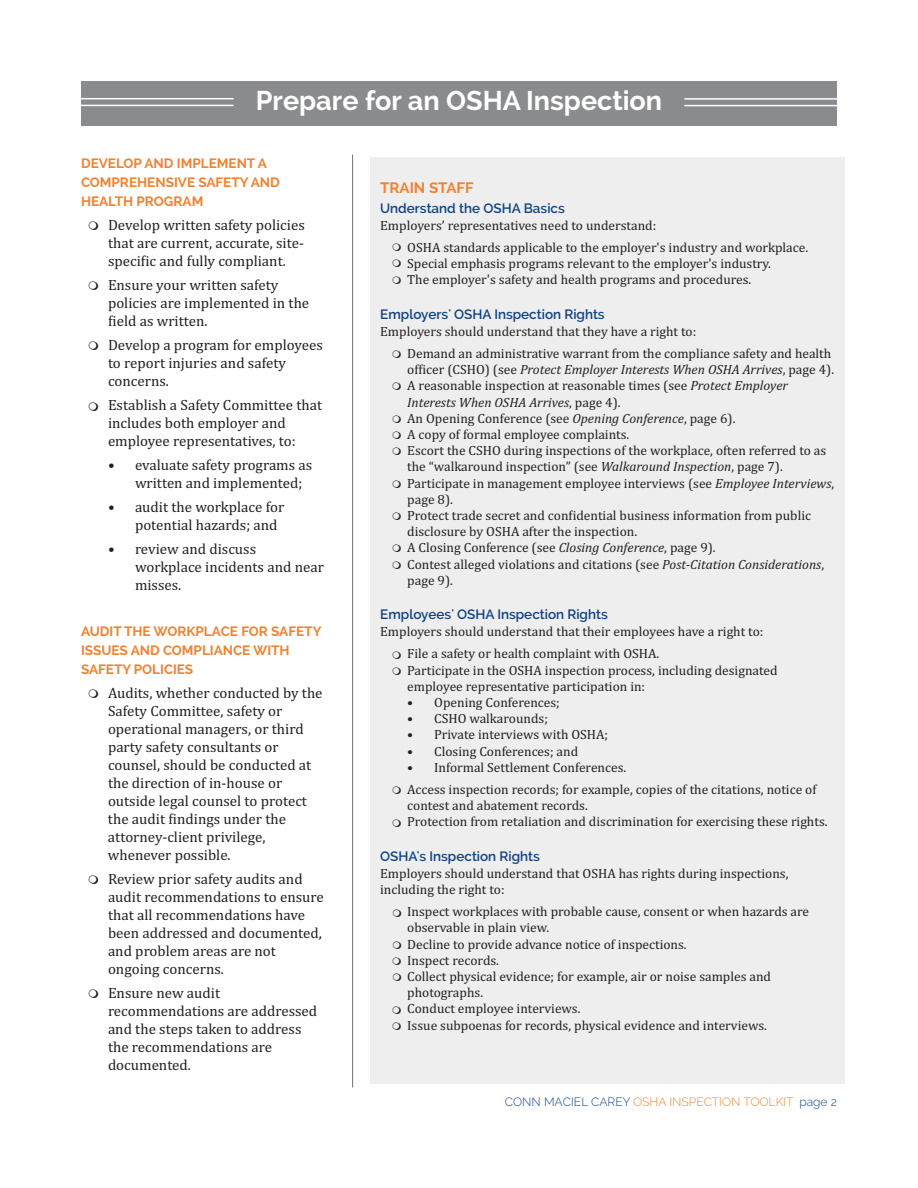
<style>
.page{position:relative;width:918px;height:1188px;background:#fff}
.page>*{position:absolute;margin:0;border:0;box-sizing:border-box;transform-origin:0 0}
.t1{font:700 27px "Raleway";color:#fff}
.t2{font:15px/18px "Cambria";color:#231f20}
.t3{font:700 15px "Raleway";color:#f28230}
.t4{font:13.5px/16.2px "Cambria";color:#231f20}
.t5{font:700 13.5px/19px "Raleway";color:#f28230}
.t6{font:600 13.5px "Raleway";color:#0e4285}
.t7{font:300 12px "Raleway";color:#f28230}
.s1{font-style:italic}
.s2{color:#0e4285}
</style>
<div class="page">
<div style="left:81px;top:81px;width:756px;height:45px;background:#898b8e"></div>
<div style="left:370px;top:157px;width:475px;height:926px;background:#eeeeef"></div>
<hr style="left:352px;top:155px;width:1px;height:932px;background:#6f7073">
<hr style="left:81px;top:98px;width:153px;height:1px;background:#fff">
<hr style="left:81px;top:105px;width:153px;height:1px;background:#fff">
<hr style="left:684px;top:98px;width:153px;height:2px;background:#fff">
<hr style="left:684px;top:105px;width:153px;height:1px;background:#fff">
<h1 class="t1" style="left:256px;top:91px;width:408px">Prepare for an OSHA Inspection</h1>
<p class="t5" style="left:81px;top:155px;width:200px">DEVELOP AND IMPLEMENT A<br>COMPREHENSIVE SAFETY AND<br>HEALTH PROGRAM</p>
<p class="t2" style="left:108px;top:216px;width:198px;text-align:justify">Develop written safety policies that are current, accurate, site&shy;specific and fully compliant.</p>
<p class="t2" style="left:108px;top:276px;width:203px">Ensure your written safety policies are implemented in the field as written.</p>
<p class="t2" style="left:108px;top:336px;width:216px">Develop a program for employees to report injuries and safety concerns.</p>
<p class="t2" style="left:108px;top:396px;width:216px">Establish a Safety Committee that includes both employer and employee representatives, to:</p>
<p class="t2" style="left:135px;top:456px;width:179px;text-indent:-27px">• evaluate safety programs as written and implemented;</p>
<p class="t2" style="left:135px;top:498px;width:151px;text-indent:-27px">• audit the workplace for potential hazards; and</p>
<p class="t2" style="left:135px;top:540px;width:190px;text-indent:-27px">• review and discuss workplace incidents and near misses.</p>
<p class="t5" style="left:81px;top:623px;width:242px">AUDIT THE WORKPLACE FOR SAFETY<br>ISSUES AND COMPLIANCE WITH<br>SAFETY POLICIES</p>
<p class="t2" style="left:108px;top:684px;width:216px">Audits, whether conducted by the<br>Safety Committee, safety or operational managers, or third party safety consultants or counsel, should be conducted at the direction of in-house or outside legal counsel to protect the audit findings under the attorney-client privilege, whenever possible.</p>
<p class="t2" style="left:108px;top:870px;width:217px">Review prior safety audits and audit recommendations to ensure that all recommendations have been addressed and documented, and problem areas are not ongoing concerns.</p>
<p class="t2" style="left:108px;top:984px;width:211px">Ensure new audit recommendations are addressed and the steps taken to address the recommendations are documented.</p>
<p class="t3" style="left:380px;top:182px;width:95px">TRAIN STAFF</p>
<p class="t6" style="left:380px;top:203px;width:186px">Understand the OSHA Basics</p>
<p class="t4" style="left:407px;top:214px;width:402px;line-height:22.2px;text-indent:-27px">Employers’ representatives need to understand:<br>OSHA standards applicable to the employer's industry and workplace.</p>
<p class="t4" style="left:407px;top:255px;width:365px">Special emphasis programs relevant to the employer's industry.<br>The employer's safety and health programs and procedures.</p>
<p class="t6" style="left:380px;top:309px;width:226px">Employers' OSHA Inspection Rights</p>
<p class="t4" style="left:407px;top:320px;width:426px;line-height:22.2px;text-indent:-27px">Employers should understand that they have a right to:<br>Demand an administrative warrant from the compliance safety and health</p>
<p class="t4" style="left:407px;top:361px;width:429px">officer (CSHO) (see <span class="s1">Protect Employer Interests When OSHA Arrives</span>, page 4).<br>A reasonable inspection at reasonable times (see <span class="s1">Protect Employer Interests When OSHA Arrives</span>, page 4).<br>An Opening Conference (see <span class="s1">Opening Conference</span>, page 6).<br>A copy of formal employee complaints.<br>Escort the CSHO during inspections of the workplace, often referred to as the “walkaround inspection” (see <span class="s1">Walkaround Inspection</span>, page 7).<br>Participate in management employee interviews (see <span class="s1">Employee Interviews</span>, page 8).<br>Protect trade secret and confidential business information from public disclosure by OSHA after the inspection.<br>A Closing Conference (see <span class="s1">Closing Conference</span>, page 9).<br>Contest alleged violations and citations (see <span class="s1">Post-Citation Considerations</span>, page 9).</p>
<p class="t6" style="left:380px;top:609px;width:229px">Employees' OSHA Inspection Rights</p>
<p class="t4" style="left:407px;top:620px;width:358px;line-height:22.2px;text-indent:-27px">Employers should understand that their employees have a right to:<br>File a safety or health complaint with OSHA.</p>
<p class="t4" style="left:407px;top:662px;width:372px">Participate in the OSHA inspection process, including designated employee representative participation in:</p>
<p class="t4" style="left:407px;top:694px;width:154px">• Opening Conferences;</p>
<p class="t4" style="left:407px;top:710px;width:142px">• CSHO walkarounds;</p>
<p class="t4" style="left:407px;top:727px;width:202px">• Private interviews with OSHA;</p>
<p class="t4" style="left:407px;top:743px;width:172px">• Closing Conferences; and</p>
<p class="t4" style="left:407px;top:756px;width:411px;line-height:22.2px">• Informal Settlement Conferences.<br>Access inspection records; for example, copies of the citations, notice of</p>
<p class="t4" style="left:407px;top:797px;width:422px">contest and abatement records.<br>Protection from retaliation and discrimination for exercising these rights.</p>
<p class="t6" style="left:380px;top:851px;width:161px">OSHA's Inspection Rights</p>
<p class="t4" style="left:380px;top:865px;width:410px">Employers should understand that OSHA has rights during inspections, including the right to:</p>
<p class="t4" style="left:407px;top:903px;width:403px">Inspect workplaces with probable cause, consent or when hazards are observable in plain view.<br>Decline to provide advance notice of inspections.<br>Inspect records.<br>Collect physical evidence; for example, air or noise samples and photographs.<br>Conduct employee interviews.<br>Issue subpoenas for records, physical evidence and interviews.</p>
<p class="t7" style="left:505px;top:1097px;width:334px"><span class="s2">CONN MACIEL CAREY</span> OSHA INSPECTION TOOLKIT <span class="s2">page 2</span></p>
</div>
